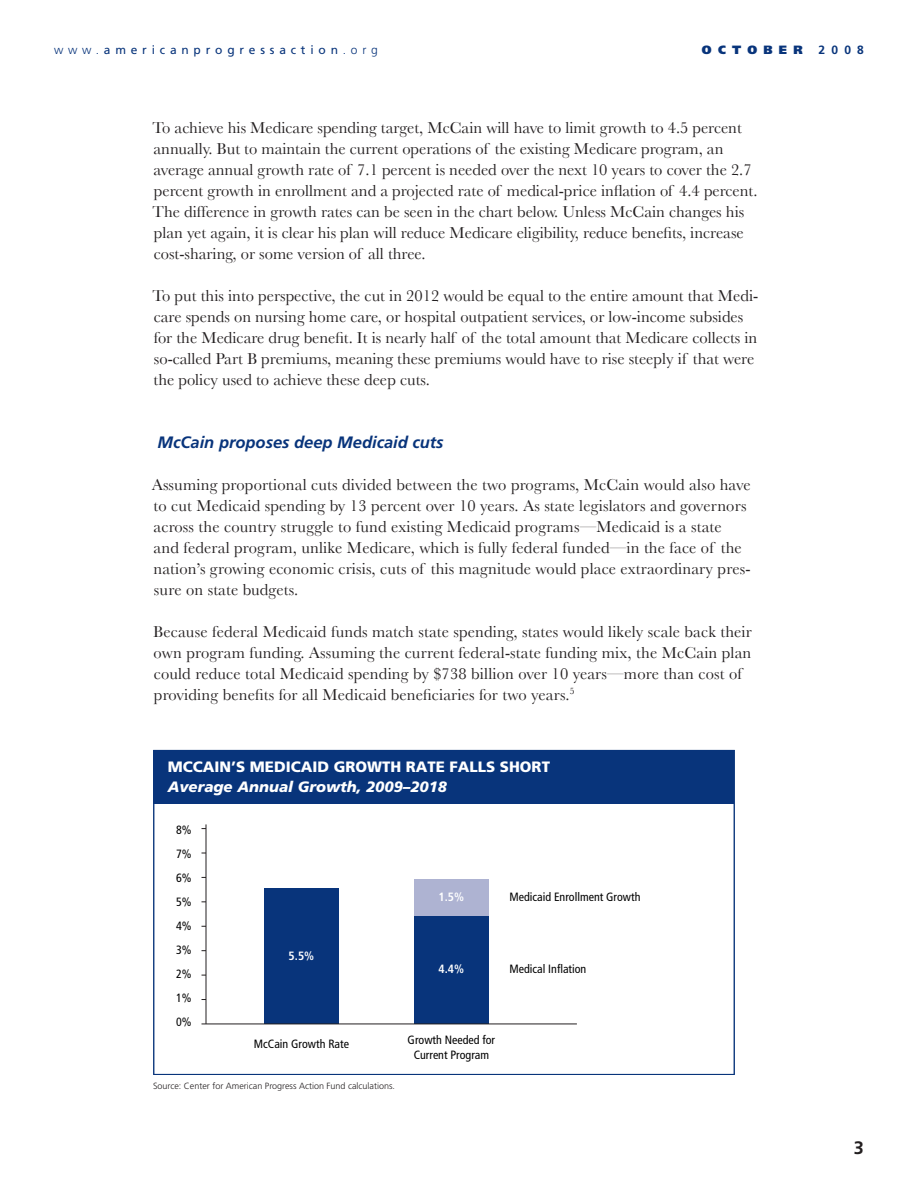
<style>
.page{position:relative;width:918px;height:1188px;background:#fff}
.page>*{position:absolute;margin:0;border:0;box-sizing:border-box;transform-origin:0 0}
.t1{font:700 18px "Frutiger";color:#231f20}
.Body_Text{font:16.5px/21px "Baskerville";color:#231f20}
.Header2{font:italic 700 16.5px "Frutiger";color:#08347b}
.t2{font:900 15px/19.5px "Frutiger";color:#fff}
.t3{font:condensed 12px/24px "Frutiger";color:#000;text-align:center}
.t4{font:12px "Frutiger";letter-spacing:.4em;color:#08347b}
.t5{font:700 condensed 12px "Frutiger";color:#fff}
.t6{font:900 12px "Frutiger";letter-spacing:.52em;color:#08347b}
.t7{font:700 12px "Frutiger";color:#08347b}
.Source{font:300 9px "Frutiger";color:#231f20}
.s1{font-weight:300}
.s2{font-style:italic}
</style>
<div class="page">
<div style="left:154px;top:750px;width:580px;height:54px;background:#08347b"></div>
<hr style="left:206px;top:824px;width:1px;height:200px;background:#231f20">
<div style="left:264px;top:888px;width:75px;height:136px;background:#08347b"></div>
<div style="left:414px;top:916px;width:75px;height:108px;background:#08347b"></div>
<div style="left:414px;top:879px;width:75px;height:37px;background:#aeb3d2"></div>
<hr style="left:206px;top:1024px;width:371px;height:1px;background:#231f20">
<p class="t4" style="left:54px;top:43px;width:325px"><span class="s1">www.</span>americanprogressaction<span class="s1">.org</span></p>
<p class="t6" style="left:702px;top:42px;width:102px">OCTOBER</p>
<p class="t7" style="left:819px;top:43px;width:47px">2008</p>
<p class="Body_Text" style="left:152px;top:117px;width:607px">To achieve his Medicare spending target, McCain will have to limit growth to 4.5 percent annually. But to maintain the current operations of the existing Medicare program, an average annual growth rate of 7.1 percent is needed over the next 10 years to cover the 2.7 percent growth in enrollment and a projected rate of medical-price inflation of 4.4 percent.<br>The difference in growth rates can be seen in the chart below. Unless McCain changes his plan yet again, it is clear his plan will reduce Medicare eligibility, reduce benefits, increase cost-sharing, or some version of all three.</p>
<p class="Body_Text" style="left:152px;top:285px;width:607px">To put this into perspective, the cut in 2012 would be equal to the entire amount that Medi&shy;care spends on nursing home care, or hospital outpatient services, or low-income subsides for the Medicare drug benefit. It is nearly half of the total amount that Medicare collects in so-called Part B premiums, meaning these premiums would have to rise steeply if that were the policy used to achieve these deep cuts.</p>
<p class="Header2" style="left:158px;top:432px;width:287px">McCain proposes deep Medicaid cuts</p>
<p class="Body_Text" style="left:152px;top:474px;width:601px">Assuming proportional cuts divided between the two programs, McCain would also have to cut Medicaid spending by 13 percent over 10 years. As state legislators and governors across the country struggle to fund existing Medicaid programs—Medicaid is a state<br>and federal program, unlike Medicare, which is fully federal funded—in the face of the nation’s growing economic crisis, cuts of this magnitude would place extraordinary pres&shy;sure on state budgets.</p>
<p class="Body_Text" style="left:153px;top:621px;width:600px">Because federal Medicaid funds match state spending, states would likely scale back their own program funding. Assuming the current federal-state funding mix, the McCain plan could reduce total Medicaid spending by $738 billion over 10 years—more than cost of providing benefits for all Medicaid beneficiaries for two years.<sup>5</sup></p>
<p class="t2" style="left:168px;top:757px;width:384px">MCCAIN’S MEDICAID GROWTH RATE FALLS SHORT<br><span class="s2">Average Annual Growth, 2009–2018</span></p>
<p class="t3" style="left:176px;top:818px;width:17px;text-align:justify">8% 7% 6% 5% 4% 3% 2% 1% 0%</p>
<p class="t3" style="left:509px;top:885px;width:133px">Medicaid Enrollment Growth</p>
<p class="t5" style="left:439px;top:890px;width:27px">1.5%</p>
<p class="t5" style="left:289px;top:949px;width:27px">5.5%</p>
<p class="t3" style="left:509px;top:957px;width:78px">Medical Inflation</p>
<p class="t5" style="left:439px;top:962px;width:27px">4.4%</p>
<p class="t3" style="left:254px;top:1032px;width:97px">McCain Growth Rate</p>
<p class="t3" style="left:408px;top:1033px;width:89px;line-height:14.4px">Growth Needed for<br>Current Program</p>
<p class="Source" style="left:153px;top:1081px;width:244px">Source: Center for American Progress Action Fund calculations.</p>
<p class="t1" style="left:854px;top:1137px;width:12px">3</p>
</div>
